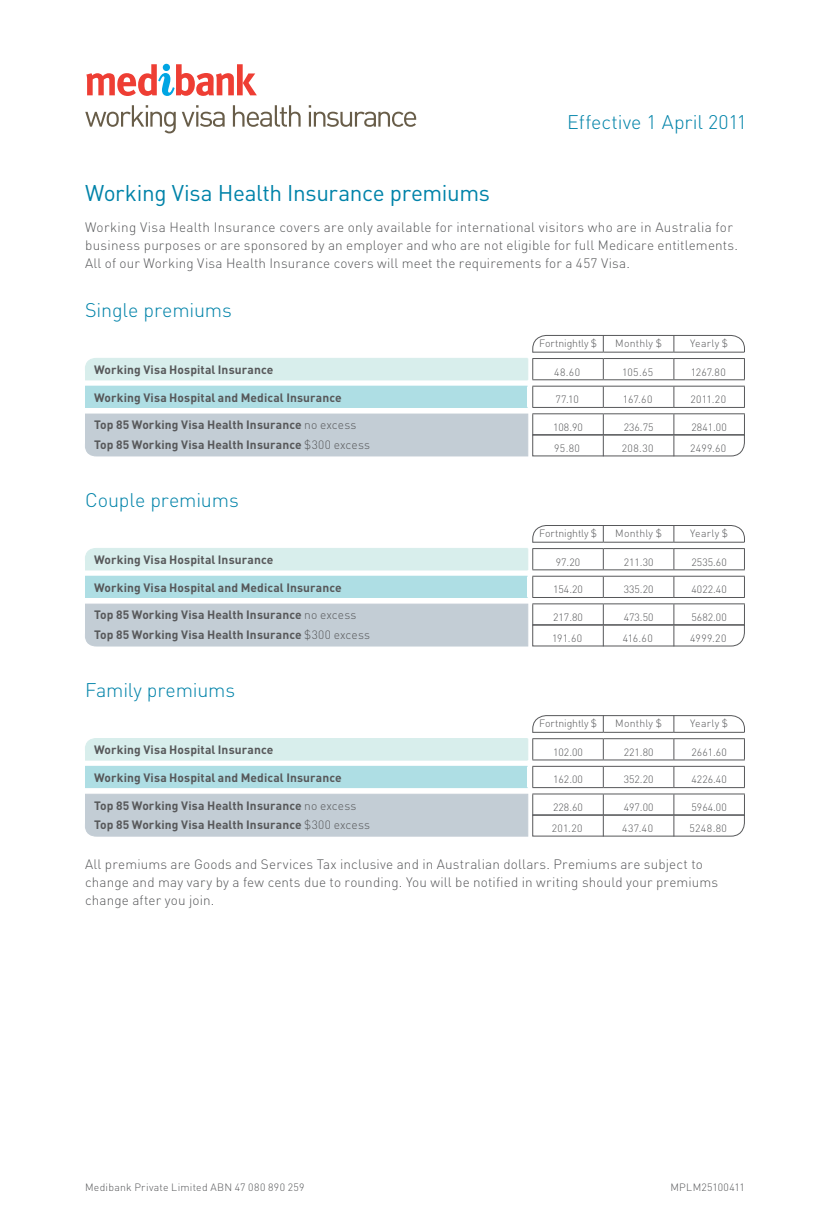
<style>
.page{position:relative;width:830px;height:1212px;background:#fff}
.page>*{position:absolute;margin:0;border:0;box-sizing:border-box;transform-origin:0 0}
.t1{font:22.5px "DIN";letter-spacing:-.015em;color:#0083a9}
.t2{font:300 19.5px "DIN";letter-spacing:-.01em;color:#0083a9}
.t3{font:300 13.5px/18px "DIN";letter-spacing:.015em;color:#57585a}
.t4{font:700 12px "DIN";letter-spacing:.01em;color:#57585a}
.t5{font:300 10.5px "DIN";color:#57585a}
.t6{font:300 10.5px "DIN";letter-spacing:.02em;color:#57585a}
.t7{font:300 10.5px "DIN";letter-spacing:.025em;color:#57585a}
.s1{font-weight:300}
</style>
<div class="page">
<svg style="left:85px;top:105px;width:91px;height:28px"></svg>
<svg style="left:182px;top:105px;width:42px;height:22px"></svg>
<svg style="left:233px;top:105px;width:67px;height:22px"></svg>
<svg style="left:308px;top:105px;width:108px;height:22px"></svg>
<svg style="left:86px;top:64px;width:171px;height:32px"></svg>
<svg style="left:85px;top:335px;width:659px;height:122px"></svg>
<svg style="left:85px;top:525px;width:659px;height:122px"></svg>
<svg style="left:85px;top:715px;width:659px;height:122px"></svg>
<h1 class="t1" style="left:85px;top:179px;width:406px">Working Visa Health Insurance premiums</h1>
<h2 class="t2" style="left:567px;top:110px;width:181px">Effective 1 April 2011</h2>
<p class="t3" style="left:85px;top:218px;width:654px">Working Visa Health Insurance covers are only available for international visitors who are in Australia for business purposes or are sponsored by an employer and who are not eligible for full Medicare entitlements.<br>All of our Working Visa Health Insurance covers will meet the requirements for a 457 Visa.</p>
<h2 class="t2" style="left:85px;top:298px;width:148px">Single premiums</h2>
<p class="t5" style="left:539px;top:337px;width:59px">Fortnightly $</p>
<p class="t6" style="left:615px;top:337px;width:48px">Monthly $</p>
<p class="t5" style="left:690px;top:337px;width:39px">Yearly $</p>
<p class="t4" style="left:94px;top:362px;width:181px">Working Visa Hospital Insurance</p>
<p class="t5" style="left:554px;top:365px;width:27px">48.60</p>
<p class="t5" style="left:622px;top:365px;width:32px">105.65</p>
<p class="t5" style="left:690px;top:365px;width:37px">1267.80</p>
<p class="t4" style="left:94px;top:390px;width:249px">Working Visa Hospital and Medical Insurance</p>
<p class="t5" style="left:555px;top:393px;width:25px">77.10</p>
<p class="t5" style="left:622px;top:393px;width:31px">167.60</p>
<p class="t5" style="left:690px;top:393px;width:37px">2011.20</p>
<p class="t4" style="left:94px;top:417px;width:264px">Top 85 Working Visa Health Insurance <span class="s1">no excess</span></p>
<p class="t5" style="left:553px;top:421px;width:31px">108.90</p>
<p class="t5" style="left:623px;top:421px;width:31px">236.75</p>
<p class="t5" style="left:691px;top:421px;width:37px">2841.00</p>
<p class="t4" style="left:94px;top:437px;width:277px">Top 85 Working Visa Health Insurance <span class="s1">$300 excess</span></p>
<p class="t5" style="left:554px;top:442px;width:27px">95.80</p>
<p class="t5" style="left:621px;top:442px;width:33px">208.30</p>
<p class="t5" style="left:690px;top:442px;width:38px">2499.60</p>
<h2 class="t2" style="left:85px;top:488px;width:155px">Couple premiums</h2>
<p class="t5" style="left:539px;top:527px;width:59px">Fortnightly $</p>
<p class="t6" style="left:615px;top:527px;width:48px">Monthly $</p>
<p class="t5" style="left:690px;top:527px;width:39px">Yearly $</p>
<p class="t4" style="left:94px;top:552px;width:181px">Working Visa Hospital Insurance</p>
<p class="t5" style="left:555px;top:555px;width:26px">97.20</p>
<p class="t5" style="left:623px;top:555px;width:31px">211.30</p>
<p class="t5" style="left:691px;top:555px;width:37px">2535.60</p>
<p class="t4" style="left:94px;top:580px;width:249px">Working Visa Hospital and Medical Insurance</p>
<p class="t5" style="left:553px;top:583px;width:31px">154.20</p>
<p class="t5" style="left:623px;top:583px;width:31px">335.20</p>
<p class="t5" style="left:691px;top:583px;width:37px">4022.40</p>
<p class="t4" style="left:94px;top:607px;width:264px">Top 85 Working Visa Health Insurance <span class="s1">no excess</span></p>
<p class="t5" style="left:553px;top:611px;width:31px">217.80</p>
<p class="t5" style="left:623px;top:611px;width:31px">473.50</p>
<p class="t5" style="left:691px;top:611px;width:37px">5682.00</p>
<p class="t4" style="left:94px;top:627px;width:277px">Top 85 Working Visa Health Insurance <span class="s1">$300 excess</span></p>
<p class="t5" style="left:552px;top:632px;width:32px">191.60</p>
<p class="t5" style="left:622px;top:632px;width:32px">416.60</p>
<p class="t5" style="left:689px;top:632px;width:38px">4999.20</p>
<h2 class="t2" style="left:85px;top:678px;width:152px">Family premiums</h2>
<p class="t5" style="left:539px;top:717px;width:59px">Fortnightly $</p>
<p class="t6" style="left:615px;top:717px;width:48px">Monthly $</p>
<p class="t5" style="left:690px;top:717px;width:39px">Yearly $</p>
<p class="t4" style="left:94px;top:742px;width:181px">Working Visa Hospital Insurance</p>
<p class="t5" style="left:553px;top:745px;width:31px">102.00</p>
<p class="t5" style="left:623px;top:745px;width:31px">221.80</p>
<p class="t5" style="left:691px;top:745px;width:37px">2661.60</p>
<p class="t4" style="left:94px;top:770px;width:249px">Working Visa Hospital and Medical Insurance</p>
<p class="t5" style="left:553px;top:773px;width:31px">162.00</p>
<p class="t5" style="left:623px;top:773px;width:31px">352.20</p>
<p class="t5" style="left:691px;top:773px;width:37px">4226.40</p>
<p class="t4" style="left:94px;top:797px;width:264px">Top 85 Working Visa Health Insurance <span class="s1">no excess</span></p>
<p class="t5" style="left:553px;top:801px;width:31px">228.60</p>
<p class="t5" style="left:623px;top:801px;width:31px">497.00</p>
<p class="t5" style="left:691px;top:801px;width:37px">5964.00</p>
<p class="t4" style="left:94px;top:817px;width:277px">Top 85 Working Visa Health Insurance <span class="s1">$300 excess</span></p>
<p class="t5" style="left:551px;top:822px;width:32px">201.20</p>
<p class="t5" style="left:622px;top:822px;width:33px">437.40</p>
<p class="t5" style="left:689px;top:822px;width:39px">5248.80</p>
<p class="t3" style="left:85px;top:855px;width:634px">All premiums are Goods and Services Tax inclusive and in Australian dollars. Premiums are subject to change and may vary by a few cents due to rounding. You will be notified in writing should your premiums change after you join.</p>
<p class="t7" style="left:85px;top:1180px;width:221px">Medibank Private Limited ABN 47 080 890 259</p>
<p class="t6" style="left:670px;top:1180px;width:76px">MPLM25100411</p>
</div>
